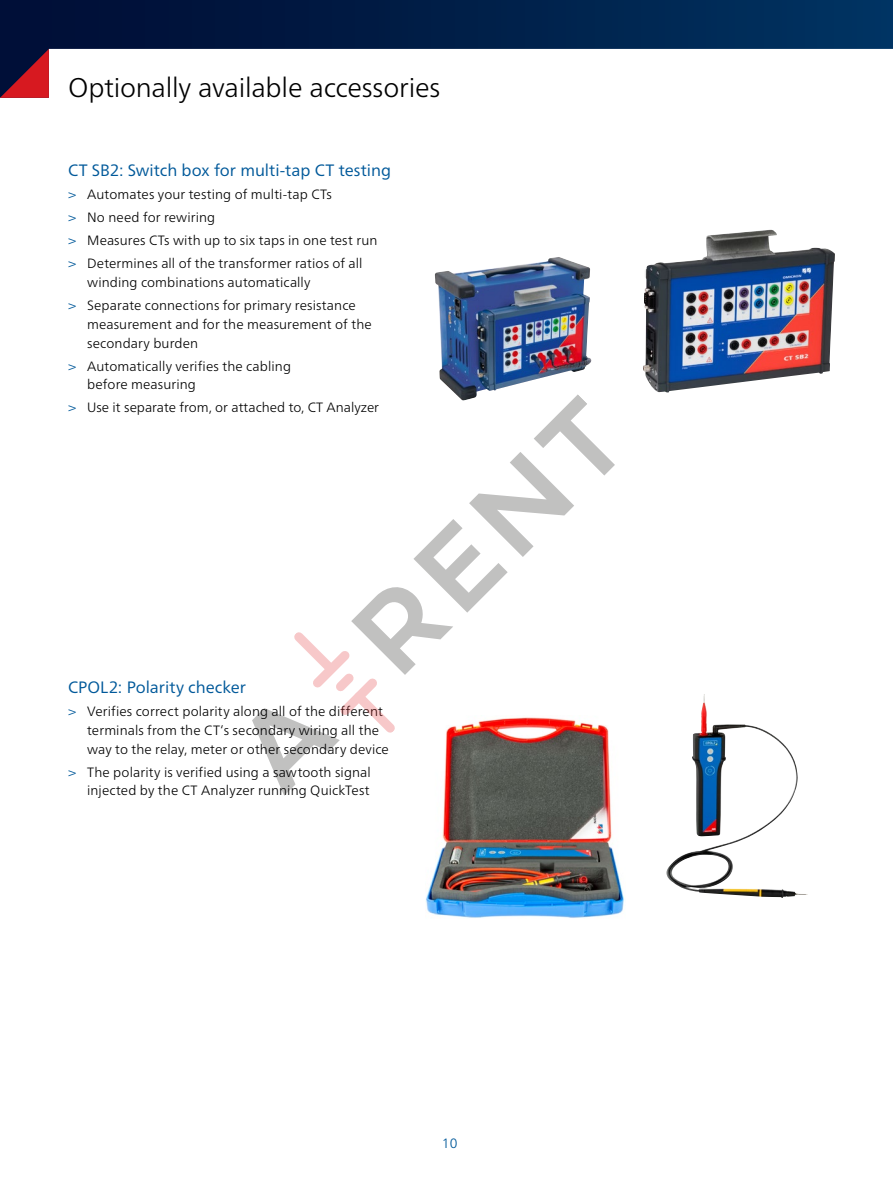
<style>
.page{position:relative;width:893px;height:1191px;background:#fff}
.page>*{position:absolute;margin:0;border:0;box-sizing:border-box;transform-origin:0 0}
.t1{font:300 27px "Frutiger Neue LTW1 G";letter-spacing:-.01em;color:#000}
.t2{font:16.5px "Frutiger Neue LTW1 G";letter-spacing:-.005em;color:#00599a}
.t3{font:300 13.5px/18.8px "Frutiger Neue LTW1 G";letter-spacing:.005em;color:#000}
.t4{font:300 13.5px "Frutiger Neue LTW1 G";color:#00599a}
.s1{font-size:14.25px;color:#00599a}
</style>
<div class="page">
<svg style="left:0;top:0;width:893px;height:49px;background:#001f49"></svg>
<svg style="left:0;top:49px;width:49px;height:49px;background:#6b142c"></svg>
<img style="left:425px;top:796px;width:199px;height:122px">
<img style="left:643px;top:230px;width:192px;height:162px">
<img style="left:435px;top:257px;width:157px;height:137px">
<img style="left:666px;top:694px;width:142px;height:204px">
<svg style="left:252px;top:394px;width:363px;height:402px"></svg>
<h1 class="t1" style="left:68px;top:71px;width:374px">Optionally available accessories</h1>
<p class="t2" style="left:68px;top:160px;width:325px">CT SB2: Switch box for multi-tap CT testing</p>
<p class="t3" style="left:68px;top:183px;width:311px;line-height:23px"><span class="s1">&gt;</span> Automates your testing of multi-tap CTs<br><span class="s1">&gt;</span> No need for rewiring<br><span class="s1">&gt;</span> Measures CTs with up to six taps in one test run <span class="s1">&gt;</span> Determines all of the transformer ratios of all</p>
<p class="t3" style="left:68px;top:271px;width:289px;line-height:23px;text-indent:19px">winding combinations automatically<br><span class="s1">&gt;</span> Separate connections for primary resistance</p>
<p class="t3" style="left:87px;top:315px;width:286px">measurement and for the measurement of the secondary burden</p>
<p class="t3" style="left:87px;top:356px;width:205px;text-indent:-19px"><span class="s1">&gt;</span> Automatically verifies the cabling before measuring</p>
<p class="t3" style="left:68px;top:398px;width:313px"><span class="s1">&gt;</span> Use it separate from, or attached to, CT Analyzer</p>
<p class="t2" style="left:68px;top:677px;width:179px">CPOL2: Polarity checker</p>
<p class="t3" style="left:87px;top:702px;width:303px;text-indent:-19px"><span class="s1">&gt;</span> Verifies correct polarity along all of the different terminals from the CT‘s secondary wiring all the way to the relay, meter or other secondary device</p>
<p class="t3" style="left:68px;top:762px;width:304px;text-align:right"><span class="s1">&gt;</span> The polarity is verified using a sawtooth signal injected by the CT Analyzer running QuickTest</p>
<p class="t4" style="left:442px;top:1135px;width:17px">10</p>
</div>
